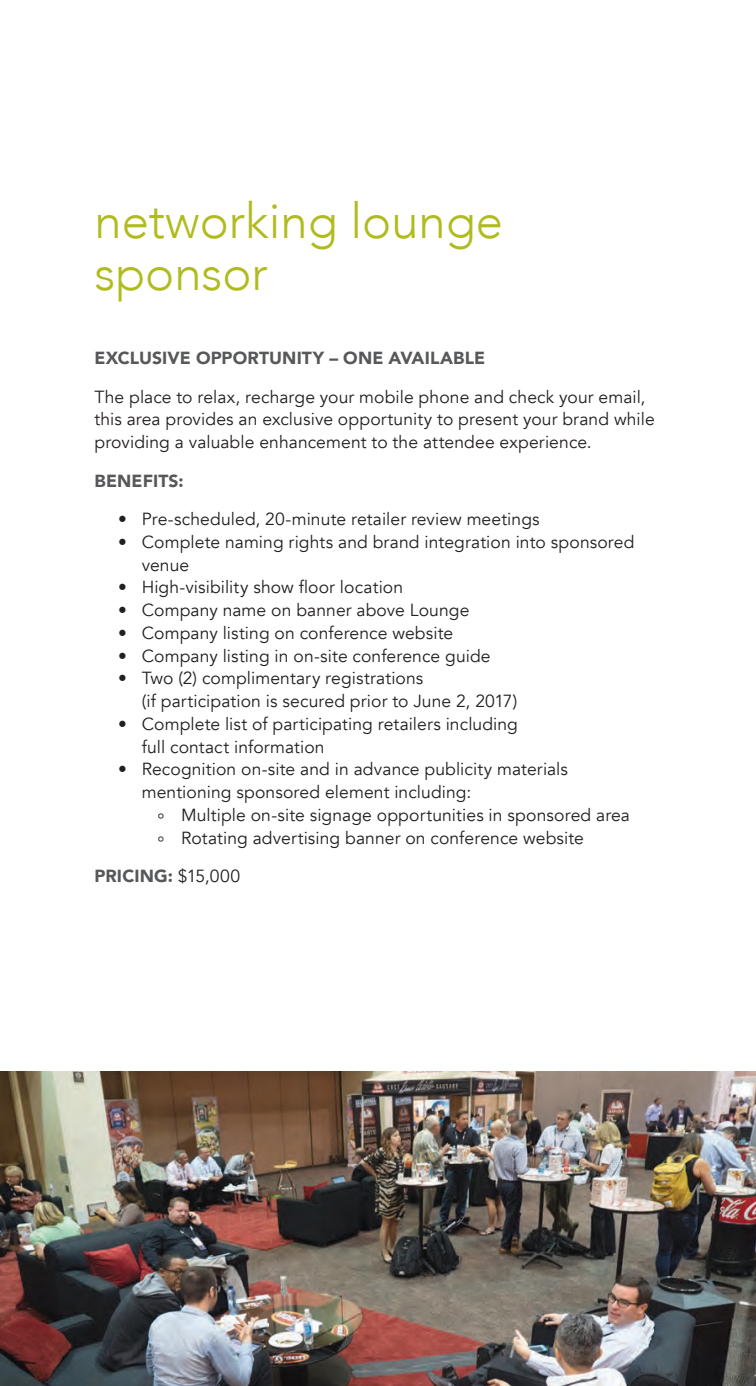
<style>
.page{position:relative;width:756px;height:1386px;background:#fff}
.page>*{position:absolute;margin:0;border:0;box-sizing:border-box;transform-origin:0 0}
.t1{font:300 49px/52.5px "Avenir";color:#b0bb1d}
.benefits{font:17.5px/22.8px "Avenir";letter-spacing:.005em;color:#231f20}
.body{font:17.5px/22.8px "Avenir";letter-spacing:.005em;color:#231f20}
.subhead{font:900 17.5px "Avenir";letter-spacing:.005em;color:#57585a}
.pricing{font:900 17.5px "Avenir";letter-spacing:.01em;color:#57585a}
.s1{font-weight:400;color:#231f20}
</style>
<div class="page">
<img style="left:0;top:1071px;width:756px;height:315px">
<p class="t1" style="left:94px;top:195px;width:410px">networking lounge sponsor</p>
<p class="subhead" style="left:94px;top:343px;width:392px">EXCLUSIVE OPPORTUNITY – ONE AVAILABLE</p>
<p class="body" style="left:94px;top:385px;width:562px">The place to relax, recharge your mobile phone and check your email, this area provides an exclusive opportunity to present your brand while providing a valuable enhancement to the attendee experience.</p>
<p class="subhead" style="left:94px;top:465px;width:91px">BENEFITS:</p>
<p class="benefits" style="left:118px;top:508px;width:423px">• Pre-scheduled, 20-minute retailer review meetings</p>
<p class="benefits" style="left:142px;top:531px;width:494px;text-indent:-24px">• Complete naming rights and brand integration into sponsored venue</p>
<p class="benefits" style="left:118px;top:576px;width:287px">• High-visibility show floor location</p>
<p class="benefits" style="left:118px;top:599px;width:353px">• Company name on banner above Lounge</p>
<p class="benefits" style="left:118px;top:622px;width:337px">• Company listing on conference website</p>
<p class="benefits" style="left:118px;top:644px;width:374px">• Company listing in on-site conference guide</p>
<p class="benefits" style="left:142px;top:667px;width:377px;text-indent:-24px">• Two (2) complimentary registrations<br>(if participation is secured prior to June 2, 2017)</p>
<p class="benefits" style="left:142px;top:713px;width:378px;text-indent:-24px">• Complete list of participating retailers including full contact information</p>
<p class="benefits" style="left:142px;top:758px;width:428px;text-indent:-24px">• Recognition on-site and in advance publicity materials mentioning sponsored element including:</p>
<p class="benefits" style="left:158px;top:804px;width:474px">° Multiple on-site signage opportunities in sponsored area</p>
<p class="benefits" style="left:158px;top:826px;width:428px">° Rotating advertising banner on conference website</p>
<p class="pricing" style="left:94px;top:861px;width:147px">PRICING: <span class="s1">$15,000</span></p>
</div>
